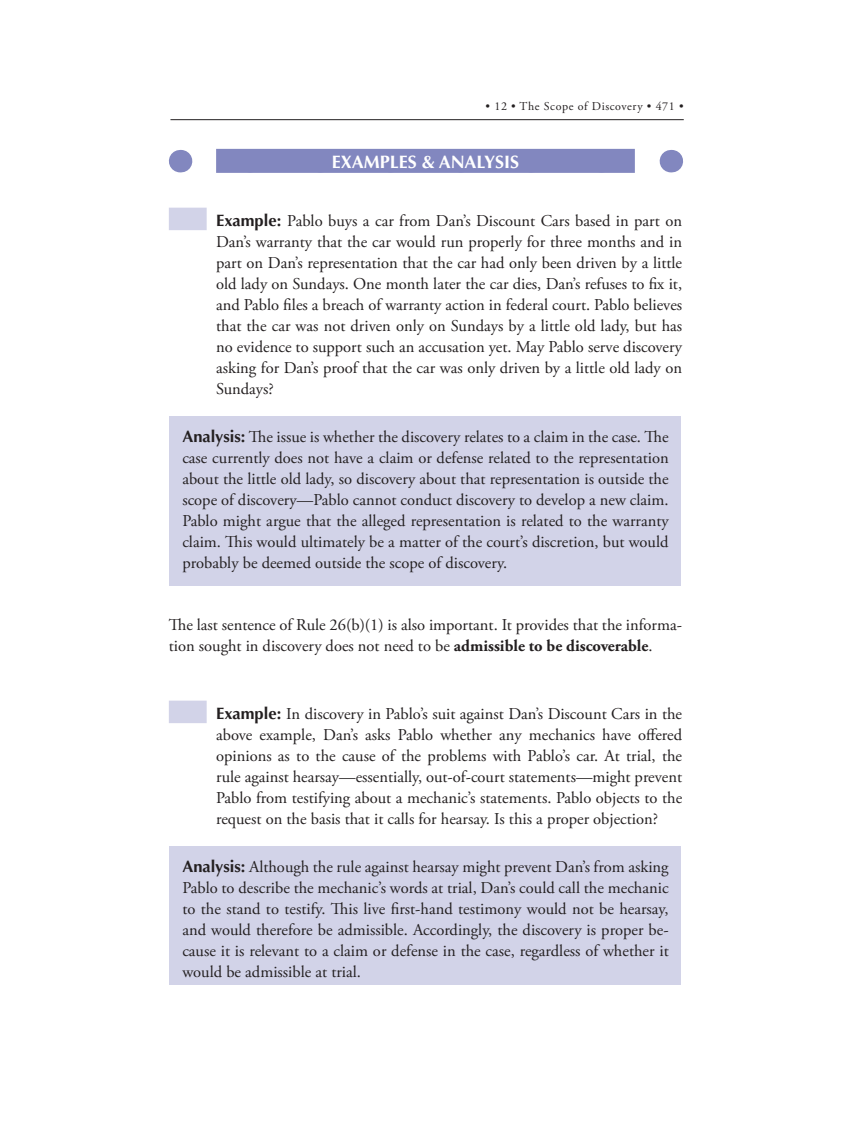
<style>
.page{position:relative;width:851px;height:1121px;background:#fff}
.page>*{position:absolute;margin:0;border:0;box-sizing:border-box;transform-origin:0 0}
.t1{font:700 18px "Optima LT Std";color:#fff}
.t2{font:16.5px/21px "Adobe Garamond Pro";color:#231f20;text-align:justify}
.t3{font:12px "Adobe Garamond Pro";letter-spacing:.05em;color:#231f20}
.s1{font-family:"Optima LT Std";font-weight:700}
.s2{font-weight:700}
</style>
<div class="page">
<hr style="left:170px;top:119px;width:513px;height:1px;background:#231f20">
<div style="left:216px;top:149px;width:418px;height:24px;background:#8287bf"></div>
<svg style="left:180px;top:150px;width:1px;height:22px"></svg>
<svg style="left:670px;top:150px;width:1px;height:22px"></svg>
<div style="left:169px;top:208px;width:38px;height:22px;background:#d2d3e8"></div>
<div style="left:170px;top:416px;width:511px;height:170px;background:#d2d3e8"></div>
<div style="left:169px;top:700px;width:38px;height:23px;background:#d2d3e8"></div>
<div style="left:170px;top:846px;width:511px;height:139px;background:#d2d3e8"></div>
<p class="t3" style="left:485px;top:99px;width:200px">• 12 • The Scope of Discovery • 471 •</p>
<p class="t1" style="left:332px;top:151px;width:189px">EXAMPLES &amp; ANALYSIS</p>
<p class="t2" style="left:216px;top:211px;width:467px"><span class="s1">Example:</span> Pablo buys a car from Dan’s Discount Cars based in part on Dan’s warranty that the car would run properly for three months and in part on Dan’s representation that the car had only been driven by a little old lady on Sundays. One month later the car dies, Dan’s refuses to fix it, and Pablo files a breach of warranty action in federal court. Pablo believes that the car was not driven only on Sundays by a little old lady, but has no evidence to support such an accusation yet. May Pablo serve discovery asking for Dan’s proof that the car was only driven by a little old lady on Sundays?</p>
<p class="t2" style="left:182px;top:427px;width:488px"><span class="s1">Analysis:</span> The issue is whether the discovery relates to a claim in the case. The case currently does not have a claim or defense related to the representation about the little old lady, so discovery about that representation is outside the scope of discovery—Pablo cannot conduct discovery to develop a new claim.<br>Pablo might argue that the alleged representation is related to the warranty claim. This would ultimately be a matter of the court’s discretion, but would probably be deemed outside the scope of discovery.</p>
<p class="t2" style="left:169px;top:614px;width:514px">The last sentence of Rule 26(b)(1) is also important. It provides that the informa&shy;tion sought in discovery does not need to be <span class="s2">admissible to be discoverable</span>.</p>
<p class="t2" style="left:216px;top:703px;width:467px"><span class="s1">Example:</span> In discovery in Pablo’s suit against Dan’s Discount Cars in the above example, Dan’s asks Pablo whether any mechanics have offered opinions as to the cause of the problems with Pablo’s car. At trial, the rule against hearsay—essentially, out-of-court statements—might prevent Pablo from testifying about a mechanic’s statements. Pablo objects to the request on the basis that it calls for hearsay. Is this a proper objection?</p>
<p class="t2" style="left:182px;top:856px;width:488px"><span class="s1">Analysis:</span> Although the rule against hearsay might prevent Dan’s from asking Pablo to describe the mechanic’s words at trial, Dan’s could call the mechanic to the stand to testify. This live first-hand testimony would not be hearsay, and would therefore be admissible. Accordingly, the discovery is proper be&shy;cause it is relevant to a claim or defense in the case, regardless of whether it would be admissible at trial.</p>
</div>
